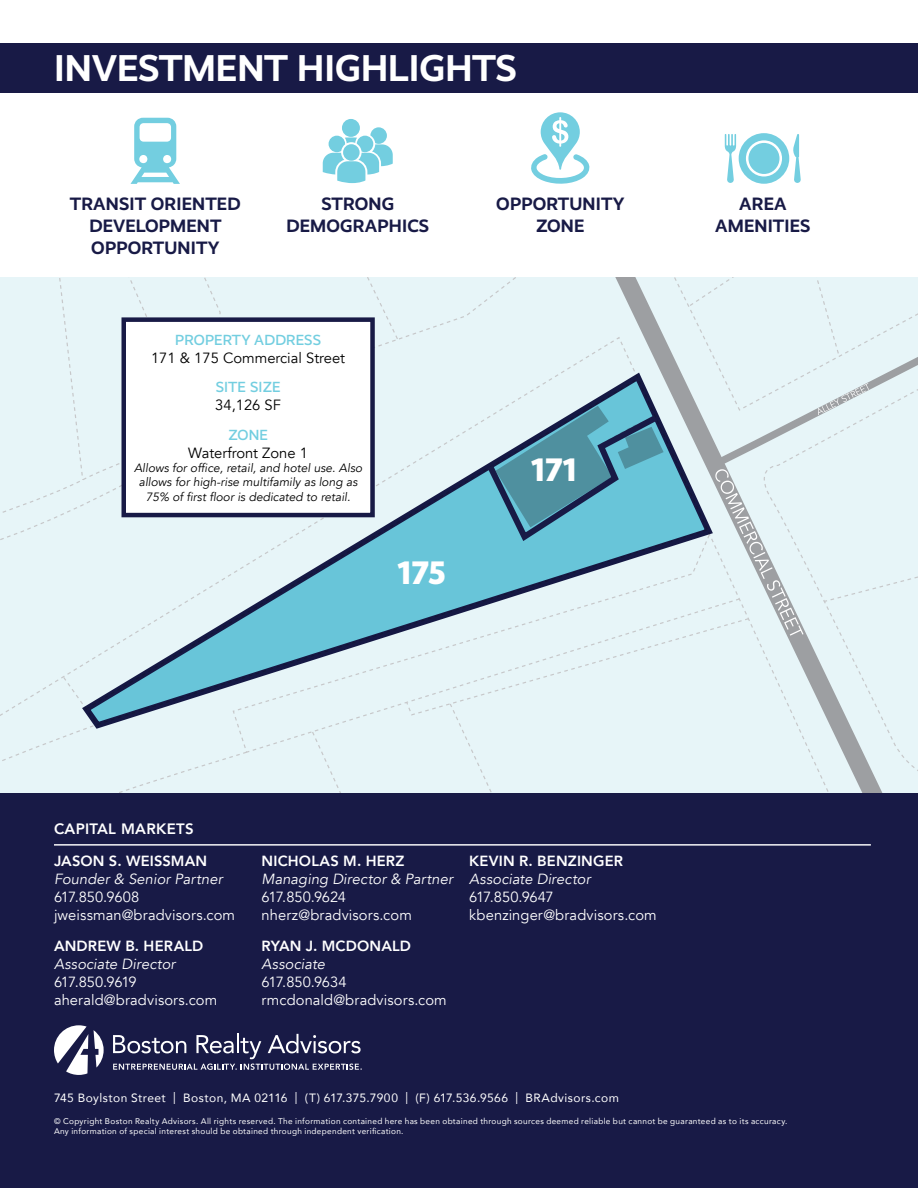
<style>
.page{position:relative;width:918px;height:1188px;background:#fff}
.page>*{position:absolute;margin:0;border:0;box-sizing:border-box;transform-origin:0 0}
.t1{font:700 37.5px "Realist";color:#fff}
.t2{font:800 32.7px "Realist";letter-spacing:.01em;color:#fff}
.t3{font:700 18px/21.6px "Realist";letter-spacing:.01em;color:#181a46;text-align:center}
.t4{font:800 15px "Avenir";letter-spacing:.02em;color:#fff}
.t5{font:14.7px/18px "Avenir";letter-spacing:.005em;color:#fff}
.t6{font:italic 14.7px "Avenir";letter-spacing:.005em;color:#fff}
.t7{font:800 14.7px "Avenir";letter-spacing:.01em;color:#fff}
.t8{font:14.7px "Avenir";color:#000}
.t9{font:500 14.7px "Realist";letter-spacing:.01em;color:#73cee0}
.t10{font:italic 12px/14.4px "Avenir";color:#000;text-align:center}
.t11{font:12px "Avenir";letter-spacing:.035em;color:#fff}
.t12{font:8.25px/10.5px "Avenir";letter-spacing:.035em;color:#fff}
</style>
<div class="page">
<div style="left:0;top:44px;width:918px;height:49px;background:#181a46"></div>
<div style="left:0;top:793px;width:918px;height:395px;background:#181a46"></div>
<hr style="left:54px;top:844px;width:817px;height:2px;background:#fff">
<svg style="left:113px;top:1034px;width:249px;height:36px"></svg>
<svg style="left:94px;top:1030px;width:10px;height:38px"></svg>
<svg style="left:54px;top:1025px;width:34px;height:50px"></svg>
<svg style="left:531px;top:112px;width:59px;height:72px"></svg>
<svg style="left:130px;top:118px;width:50px;height:66px"></svg>
<svg style="left:323px;top:119px;width:70px;height:64px"></svg>
<svg style="left:725px;top:133px;width:76px;height:51px"></svg>
<div style="left:748px;top:143px;width:31px;height:31px;background:#73cee0;border-radius:50%"></div>
<div style="left:0;top:549px;width:405px;height:244px;background:#e7f5f8"></div>
<div style="left:61px;top:549px;width:20px;height:174px;background:#e7f5f8"></div>
<div style="left:248px;top:730px;width:157px;height:22px;background:#e7f5f8"></div>
<div style="left:311px;top:730px;width:43px;height:63px;background:#e7f5f8"></div>
<div style="left:0;top:723px;width:248px;height:70px;background:#e7f5f8"></div>
<div style="left:0;top:278px;width:405px;height:271px;background:#e7f5f8"></div>
<div style="left:0;top:366px;width:81px;height:157px;background:#e7f5f8"></div>
<div style="left:344px;top:278px;width:55px;height:63px;background:#e7f5f8"></div>
<div style="left:55px;top:278px;width:190px;height:203px;background:#e7f5f8"></div>
<svg style="left:81px;top:371px;width:324px;height:359px;background:#bddde6"></svg>
<svg style="left:405px;top:278px;width:513px;height:515px;background:#cce3e9"></svg>
<div style="left:122px;top:317px;width:253px;height:200px;background:#fff;border:4px solid #181a46"></div>
<h1 class="t1" style="left:54px;top:47px;width:464px">INVESTMENT HIGHLIGHTS</h1>
<h3 class="t3" style="left:70px;top:194px;width:172px">TRANSIT ORIENTED<br>DEVELOPMENT<br>OPPORTUNITY</h3>
<h3 class="t3" style="left:286px;top:194px;width:144px">STRONG<br>DEMOGRAPHICS</h3>
<h3 class="t3" style="left:496px;top:194px;width:130px">OPPORTUNITY<br>ZONE</h3>
<h3 class="t3" style="left:715px;top:194px;width:97px">AREA<br>AMENITIES</h3>
<h3 class="t9" style="left:175px;top:332px;width:147px">PROPERTY ADDRESS</h3>
<h3 class="t8" style="left:151px;top:349px;width:196px">171 &amp; 175 Commercial Street</h3>
<h3 class="t9" style="left:216px;top:379px;width:66px">SITE SIZE</h3>
<h3 class="t8" style="left:215px;top:396px;width:67px">34,126 SF</h3>
<h3 class="t9" style="left:228px;top:426px;width:41px">ZONE</h3>
<h3 class="t8" style="left:188px;top:444px;width:121px">Waterfront Zone 1</h3>
<h3 class="t10" style="left:134px;top:461px;width:230px">Allows for office, retail, and hotel use. Also allows for high-rise multifamily as long as<br>75% of first floor is dedicated to retail.</h3>
<h2 class="t2" style="left:398px;top:553px;width:50px">175</h2>
<h2 class="t2" style="left:531px;top:451px;width:47px">171</h2>
<h3 class="t4" style="left:54px;top:817px;width:141px">CAPITAL MARKETS</h3>
<h3 class="t7" style="left:54px;top:850px;width:155px">JASON S. WEISSMAN</h3>
<h3 class="t6" style="left:54px;top:870px;width:170px">Founder &amp; Senior Partner</h3>
<h3 class="t5" style="left:54px;top:889px;width:183px">617.850.9608 jweissman@bradvisors.com</h3>
<h3 class="t7" style="left:54px;top:935px;width:151px">ANDREW B. HERALD</h3>
<h3 class="t6" style="left:54px;top:955px;width:123px">Associate Director</h3>
<h3 class="t5" style="left:54px;top:973px;width:165px">617.850.9619 aherald@bradvisors.com</h3>
<h3 class="t7" style="left:262px;top:850px;width:144px">NICHOLAS M. HERZ</h3>
<h3 class="t6" style="left:262px;top:870px;width:193px">Managing Director &amp; Partner</h3>
<h3 class="t5" style="left:262px;top:889px;width:152px">617.850.9624 nherz@bradvisors.com</h3>
<h3 class="t7" style="left:262px;top:935px;width:151px">RYAN J. MCDONALD</h3>
<h3 class="t6" style="left:262px;top:955px;width:65px">Associate</h3>
<h3 class="t5" style="left:262px;top:973px;width:187px">617.850.9634 rmcdonald@bradvisors.com</h3>
<h3 class="t7" style="left:469px;top:850px;width:155px">KEVIN R. BENZINGER</h3>
<h3 class="t6" style="left:469px;top:870px;width:123px">Associate Director</h3>
<h3 class="t5" style="left:469px;top:889px;width:189px">617.850.9647 kbenzinger@bradvisors.com</h3>
<h3 class="t11" style="left:54px;top:1088px;width:566px">745 Boylston Street | Boston, MA 02116 | (T) 617.375.7900 | (F) 617.536.9566 | BRAdvisors.com</h3>
<p class="t12" style="left:54px;top:1115px;width:735px">© Copyright Boston Realty Advisors. All rights reserved. The information contained here has been obtained through sources deemed reliable but cannot be guaranteed as to its accuracy.<br>Any information of special interest should be obtained through independent verification.</p>
</div>
